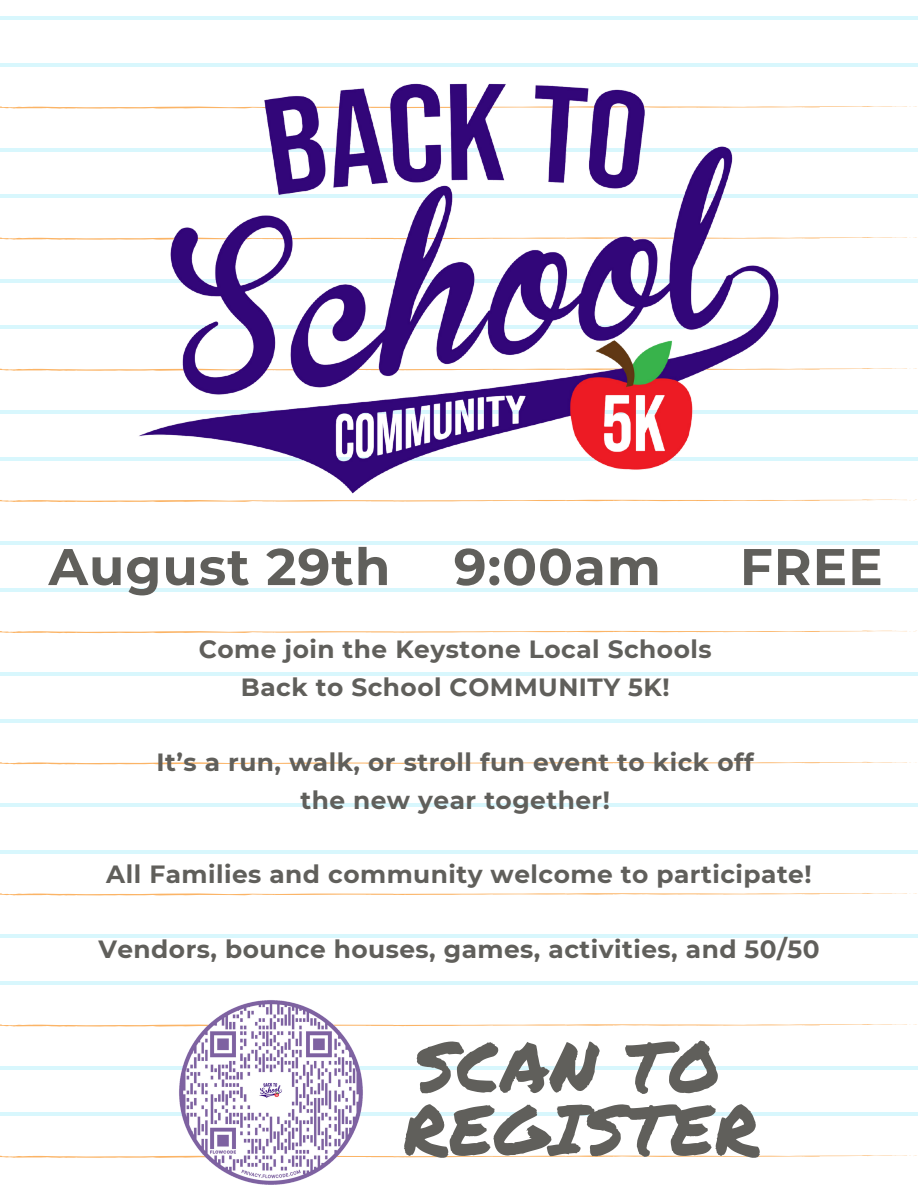
<style>
.page{position:relative;width:918px;height:1188px;background:#fff}
.page>*{position:absolute;margin:0;border:0;box-sizing:border-box;transform-origin:0 0}
.t1{font:69.9px "Permanent Marker";letter-spacing:.01em;color:#605f5b}
.t2{font:700 51.45px "Montserrat";letter-spacing:.02em;color:#605f5b}
.t3{font:700 24.9px "Montserrat";letter-spacing:.02em;color:#605f5b}
</style>
<div class="page">
<svg style="left:0;top:106px;width:917px;height:3px"></svg>
<svg style="left:0;top:237px;width:917px;height:3px"></svg>
<svg style="left:0;top:368px;width:917px;height:3px"></svg>
<svg style="left:0;top:500px;width:915px;height:2px"></svg>
<svg style="left:0;top:631px;width:916px;height:2px"></svg>
<svg style="left:0;top:762px;width:917px;height:3px"></svg>
<svg style="left:0;top:893px;width:917px;height:3px"></svg>
<svg style="left:0;top:1024px;width:917px;height:3px"></svg>
<svg style="left:0;top:1155px;width:917px;height:3px"></svg>
<hr style="left:0;top:17px;width:918px;height:3px;background:#d8f7fd">
<hr style="left:0;top:63px;width:918px;height:4px;background:#d8f7fd">
<hr style="left:0;top:148px;width:918px;height:3px;background:#d8f7fd">
<hr style="left:0;top:194px;width:918px;height:4px;background:#d8f7fd">
<hr style="left:0;top:279px;width:918px;height:4px;background:#d8f7fd">
<hr style="left:0;top:325px;width:918px;height:4px;background:#d8f7fd">
<hr style="left:0;top:410px;width:918px;height:4px;background:#d8f7fd">
<hr style="left:0;top:457px;width:918px;height:3px;background:#d8f7fd">
<hr style="left:0;top:541px;width:918px;height:4px;background:#d8f7fd">
<hr style="left:0;top:588px;width:918px;height:4px;background:#d8f7fd">
<hr style="left:0;top:672px;width:918px;height:4px;background:#d8f7fd">
<hr style="left:0;top:719px;width:918px;height:4px;background:#d8f7fd">
<hr style="left:0;top:803px;width:918px;height:4px;background:#d8f7fd">
<hr style="left:0;top:850px;width:918px;height:4px;background:#d8f7fd">
<hr style="left:0;top:934px;width:918px;height:4px;background:#d8f7fd">
<hr style="left:0;top:981px;width:918px;height:4px;background:#d8f7fd">
<hr style="left:0;top:1066px;width:918px;height:4px;background:#d8f7fd">
<hr style="left:0;top:1112px;width:918px;height:4px;background:#d8f7fd">
<img style="left:137px;top:83px;width:644px;height:419px">
<img style="left:176px;top:1000px;width:191px;height:185px">
<p class="t2" style="left:49px;top:535px;width:614px">August 29th 9:00am</p>
<p class="t2" style="left:740px;top:535px;width:144px">FREE</p>
<p class="t3" style="left:199px;top:634px;width:514px">Come join the Keystone Local Schools</p>
<p class="t3" style="left:241px;top:672px;width:430px">Back to School COMMUNITY 5K!</p>
<p class="t3" style="left:157px;top:747px;width:599px">It’s a run, walk, or stroll fun event to kick off</p>
<p class="t3" style="left:300px;top:785px;width:311px">the new year together!</p>
<p class="t3" style="left:106px;top:859px;width:707px">All Families and community welcome to participate!</p>
<p class="t3" style="left:98px;top:934px;width:723px">Vendors, bounce houses, games, activities, and 50/50</p>
<p class="t1" style="left:416px;top:1015px;width:306px">SCAN TO</p>
<p class="t1" style="left:403px;top:1078px;width:358px">REGISTER</p>
</div>
